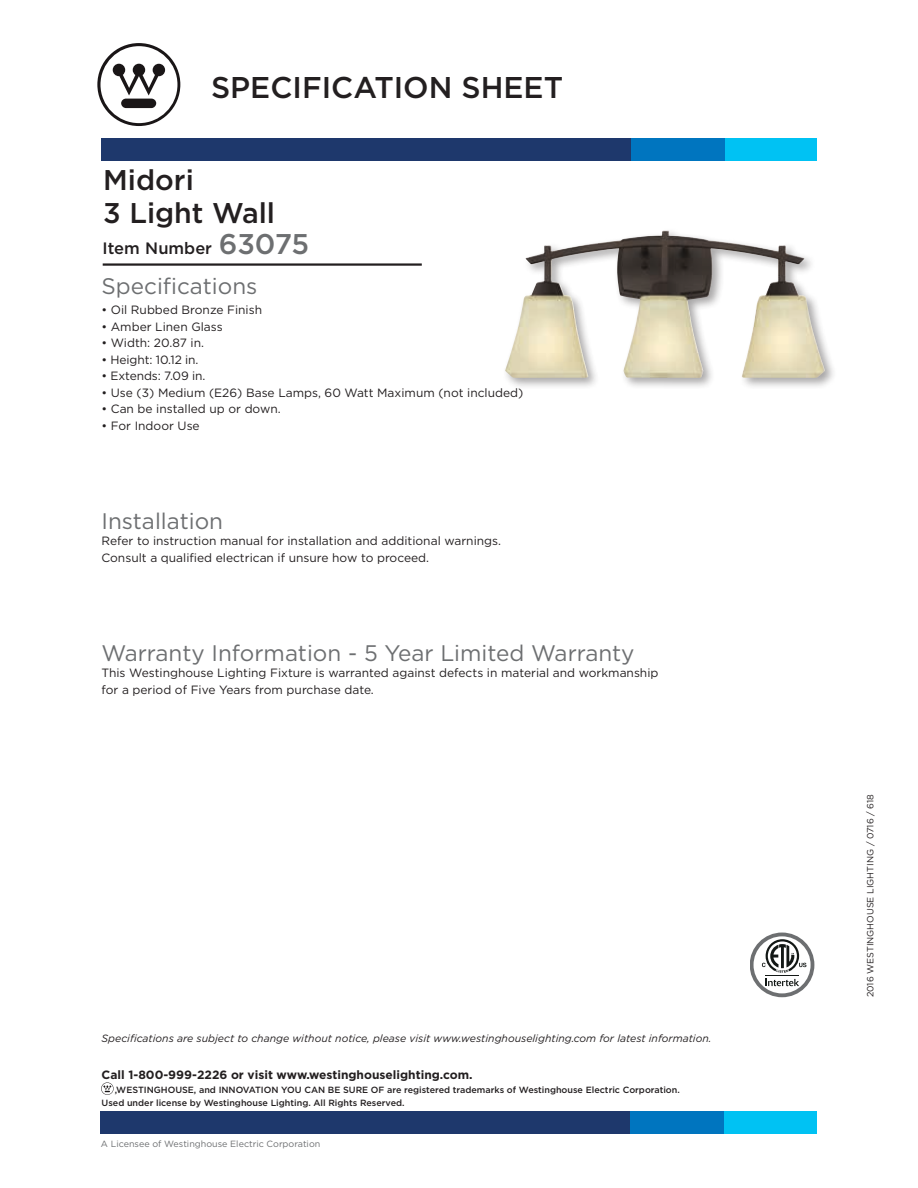
<style>
.page{position:relative;width:918px;height:1188px;background:#fff}
.page>*{position:absolute;margin:0;border:0;box-sizing:border-box;transform-origin:0 0}
.t1{font:500 30px "Gotham";color:#231f20}
.t2{font:500 28.5px/33px "Gotham";color:#231f20}
.t3{font:22.5px "Gotham";color:#6d6f71}
.t4{font:500 16.5px "Gotham";color:#231f20}
.t5{font:12px/16.5px "Gotham";color:#231f20}
.t6{font:700 12px "Gotham";color:#231f20}
.t7{font:italic 10.5px "Gotham";color:#231f20}
.t8{font:500 9px/13.5px "Gotham";color:#231f20}
.t9{font:9px "Gotham";color:#6d6f71}
.t10{font:9px "Gotham";color:#231f20}
.s1{font-size:28.5px;color:#6d6f71}
</style>
<div class="page">
<svg style="left:97px;top:43px;width:83px;height:83px"></svg>
<div style="left:106px;top:138px;width:711px;height:23px;background:#00c2f3"></div>
<div style="left:101px;top:138px;width:624px;height:23px;background:#1e386c"></div>
<div style="left:631px;top:138px;width:94px;height:23px;background:#0075bf"></div>
<div style="left:105px;top:1111px;width:711px;height:23px;background:#00c2f3"></div>
<div style="left:100px;top:1111px;width:624px;height:23px;background:#1e386c"></div>
<div style="left:631px;top:1111px;width:93px;height:23px;background:#0075bf"></div>
<svg style="left:101px;top:1082px;width:13px;height:13px"></svg>
<div style="left:502px;top:228px;width:335px;height:163px;background:#231f20;opacity:.4"></div>
<img style="left:505px;top:231px;width:320px;height:147px">
<svg style="left:750px;top:933px;width:64px;height:64px"></svg>
<hr style="left:103px;top:263px;width:319px;height:3px;background:#231f20">
<h1 class="t1" style="left:211px;top:68px;width:354px">SPECIFICATION SHEET</h1>
<h2 class="t2" style="left:103px;top:163px;width:173px">Midori<br>3 Light Wall</h2>
<h3 class="t4" style="left:102px;top:237px;width:208px">Item Number <span class="s1">63075</span></h3>
<h3 class="t3" style="left:102px;top:271px;width:157px">Specifications</h3>
<p class="t5" style="left:102px;top:302px;width:162px">• Oil Rubbed Bronze Finish</p>
<p class="t5" style="left:102px;top:318px;width:123px">• Amber Linen Glass</p>
<p class="t5" style="left:102px;top:335px;width:104px">• Width: 20.87 in.</p>
<p class="t5" style="left:102px;top:351px;width:98px">• Height: 10.12 in.</p>
<p class="t5" style="left:102px;top:368px;width:105px">• Extends: 7.09 in.</p>
<p class="t5" style="left:102px;top:384px;width:423px">• Use (3) Medium (E26) Base Lamps, 60 Watt Maximum (not included)</p>
<p class="t5" style="left:102px;top:401px;width:181px">• Can be installed up or down.</p>
<p class="t5" style="left:102px;top:417px;width:100px">• For Indoor Use</p>
<h3 class="t3" style="left:102px;top:506px;width:123px">Installation</h3>
<p class="t5" style="left:102px;top:533px;width:401px">Refer to instruction manual for installation and additional warnings.<br>Consult a qualified electrican if unsure how to proceed.</p>
<h3 class="t3" style="left:102px;top:638px;width:535px">Warranty Information - 5 Year Limited Warranty</h3>
<p class="t5" style="left:102px;top:665px;width:558px">This Westinghouse Lighting Fixture is warranted against defects in material and workmanship for a period of Five Years from purchase date.</p>
<p class="t7" style="left:102px;top:1031px;width:611px">Specifications are subject to change without notice, please visit www.westinghouselighting.com for latest information.</p>
<p class="t6" style="left:102px;top:1067px;width:373px">Call 1-800-999-2226 or visit www.westinghouselighting.com.</p>
<p class="t8" style="left:102px;top:1083px;width:580px;text-indent:13px">,WESTINGHOUSE, and INNOVATION YOU CAN BE SURE OF are registered trademarks of Westinghouse Electric Corporation.<br>Used under license by Westinghouse Lighting. All Rights Reserved.</p>
<p class="t9" style="left:101px;top:1138px;width:221px">A Licensee of Westinghouse Electric Corporation</p>
<p class="t10" style="left:864px;top:997px;width:205px;rotate:-90deg">2016 WESTINGHOUSE LIGHTING / 0716 / 618</p>
</div>
